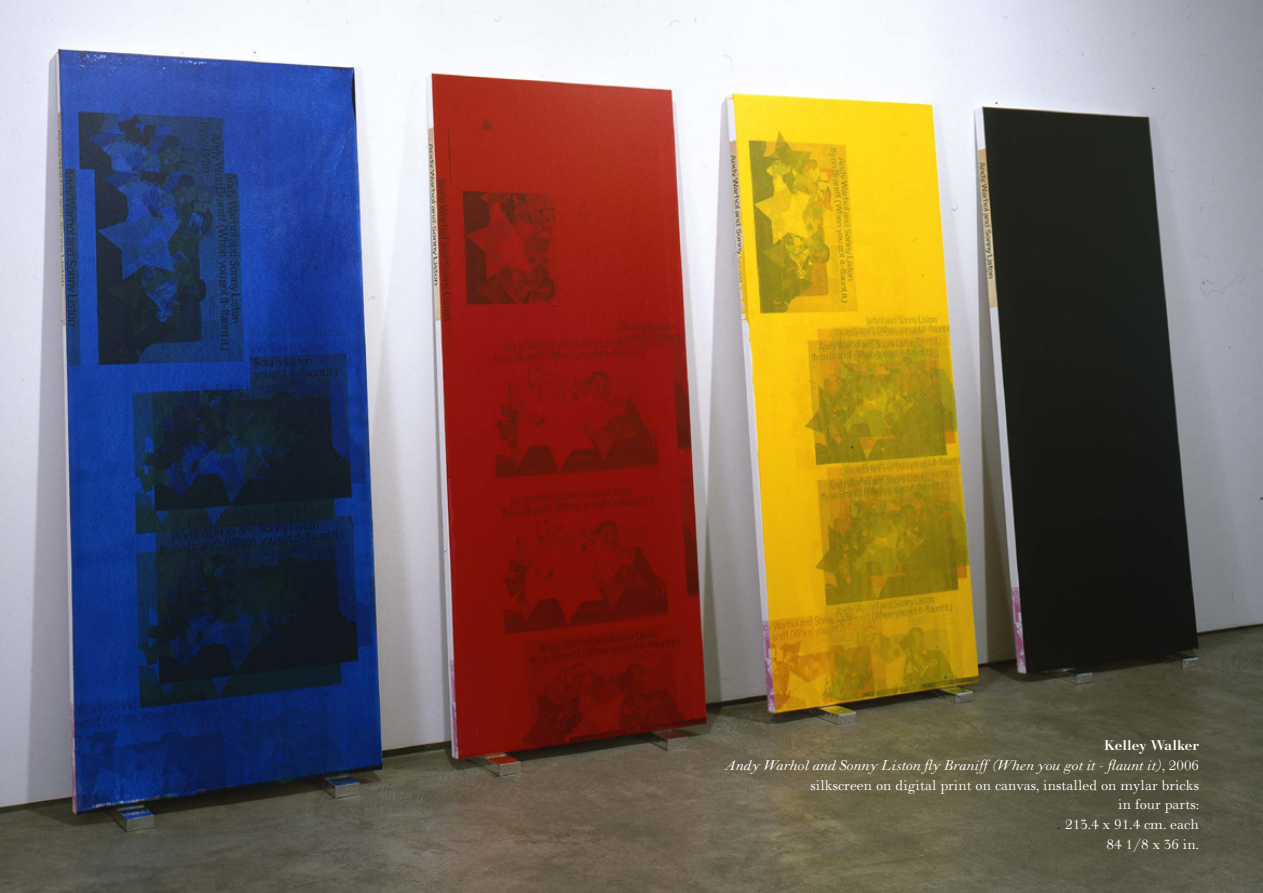
<style>
.page{position:relative;width:1263px;height:893px;background:#fff}
.page>*{position:absolute;margin:0;border:0;box-sizing:border-box;transform-origin:0 0}
.Artist_Name_-_Centre{font:16.5px "Walbaum MT Std";color:#fff}
.Artist_Name_-_Centre-2{font:italic 16.5px "Walbaum MT Std";color:#fff}
.Artist_Name_-_Centre-3{font:500 16.5px "Walbaum MT Std";color:#fff}
.s1{font-style:normal}
</style>
<div class="page">
<img style="left:0;top:0;width:1263px;height:893px">
<p class="Artist_Name_-_Centre-3" style="left:1104px;top:736px;width:97px">Kelley Walker</p>
<p class="Artist_Name_-_Centre-2" style="left:725px;top:756px;width:475px">Andy Warhol and Sonny Liston fly Braniff(When you got it - flaunt it)<span class="s1">, 2006</span></p>
<p class="Artist_Name_-_Centre" style="left:810px;top:776px;width:390px">silkscreen on digital print on canvas, installed on mylar bricks</p>
<p class="Artist_Name_-_Centre" style="left:1118px;top:796px;width:82px">in four parts:</p>
<p class="Artist_Name_-_Centre" style="left:1065px;top:815px;width:136px">213.4 x 91.4 cm. each</p>
<p class="Artist_Name_-_Centre" style="left:1106px;top:835px;width:94px">84 1/8 x 36 in.</p>
</div>
